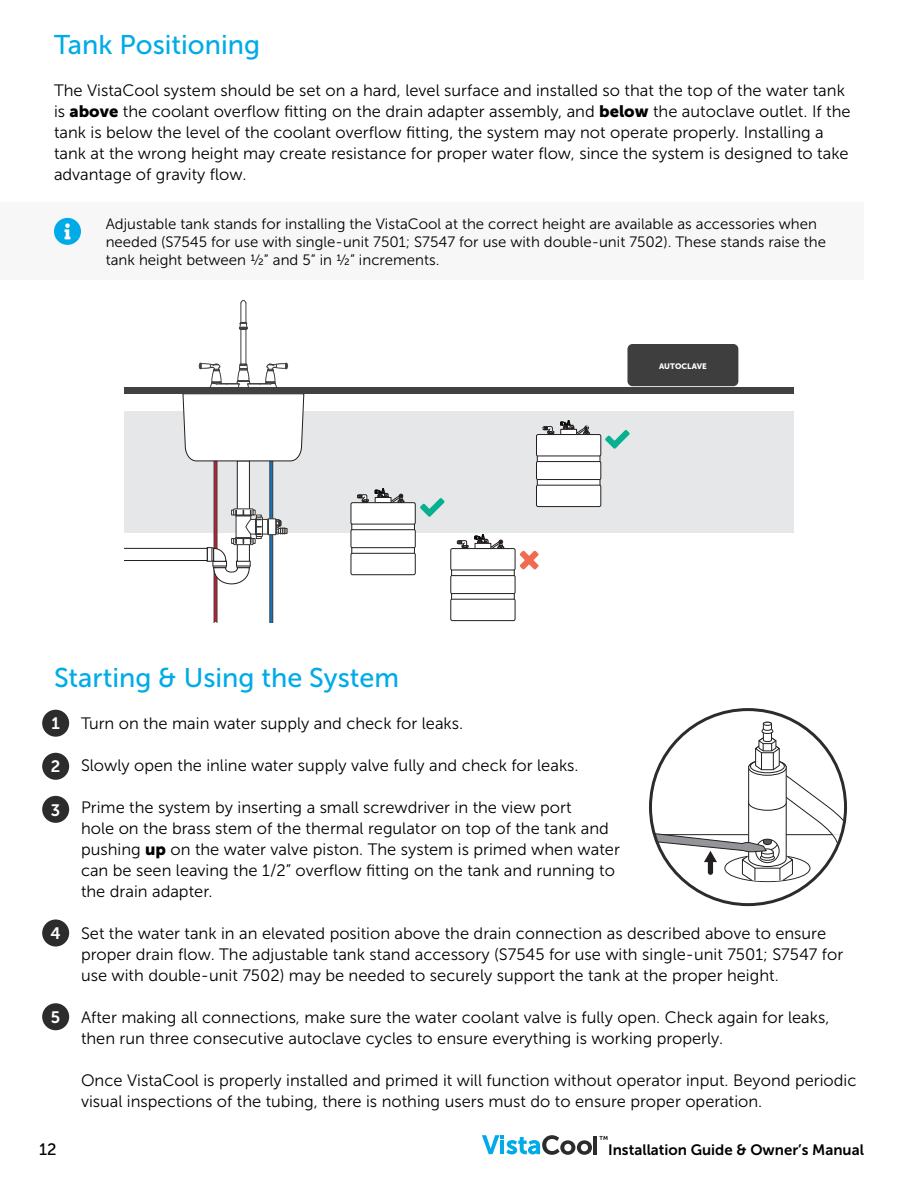
<style>
.page{position:relative;width:918px;height:1188px;background:#fff}
.page>*{position:absolute;margin:0;border:0;box-sizing:border-box;transform-origin:0 0}
.t1{font:27px "Museo Sans 500";color:#00abe7}
.t2{font:16.5px/21px "Museo Sans 300";color:#000001}
.t3{font:16.5px "Museo Sans 700";color:#fff}
.t4{font:16.5px "Museo Sans 500";color:#000001}
.t5{font:15px/18px "Museo Sans 300";color:#000001}
.t6{font:15px "Museo Sans 700";color:#000001}
.t7{font:7.95px "Museo Sans 900";color:#fff}
.t8{font:5.7px "Museo Sans 700";color:#000001}
.s1{font-family:"Museo Sans 900"}
</style>
<div class="page">
<svg style="left:482px;top:1135px;width:110px;height:20px"></svg>
<hr style="left:593px;top:1136px;width:4px;height:18px;background:#2b2c2c">
<div style="left:124px;top:412px;width:670px;height:121px;background:#e6e7e9"></div>
<hr style="left:241px;top:329px;width:1px;height:35px;background:#414042">
<hr style="left:246px;top:329px;width:1px;height:35px;background:#414042">
<svg style="left:238px;top:300px;width:10px;height:30px"></svg>
<svg style="left:124px;top:363px;width:181px;height:259px"></svg>
<div style="left:124px;top:388px;width:670px;height:6px;background:#414042"></div>
<div style="left:627px;top:344px;width:111px;height:42px;background:#3e3e3f;border-radius:5px"></div>
<svg style="left:350px;top:488px;width:94px;height:87px"></svg>
<svg style="left:536px;top:420px;width:94px;height:87px"></svg>
<svg style="left:450px;top:534px;width:88px;height:87px"></svg>
<svg style="left:650px;top:721px;width:196px;height:184px"></svg>
<div style="left:42px;top:710px;width:27px;height:27px;background:#2b2c2b;border-radius:50%"></div>
<div style="left:42px;top:753px;width:27px;height:27px;background:#2b2c2b;border-radius:50%"></div>
<div style="left:42px;top:796px;width:27px;height:27px;background:#2b2c2b;border-radius:50%"></div>
<div style="left:42px;top:920px;width:27px;height:26px;background:#2b2c2b;border-radius:50%"></div>
<div style="left:42px;top:1003px;width:27px;height:27px;background:#2b2c2b;border-radius:50%"></div>
<div style="left:0;top:203px;width:864px;height:77px;background:#f7f7f8"></div>
<div style="left:54px;top:218px;width:27px;height:27px;background:#00abe7;border-radius:50%"></div>
<svg style="left:64px;top:223px;width:6px;height:16px"></svg>
<p class="t1" style="left:54px;top:30px;width:208px">Tank Positioning</p>
<p class="t2" style="left:54px;top:80px;width:798px">The VistaCool system should be set on a hard, level surface and installed so that the top of the water tank is <span class="s1">above</span> the coolant overflow fitting on the drain adapter assembly, and <span class="s1">below</span> the autoclave outlet. If the tank is below the level of the coolant overflow fitting, the system may not operate properly. Installing a tank at the wrong height may create resistance for proper water flow, since the system is designed to take advantage of gravity flow.</p>
<p class="t5" style="left:106px;top:215px;width:722px">Adjustable tank stands for installing the VistaCool at the correct height are available as accessories when needed (S7545 for use with single-unit 7501; S7547 for use with double-unit 7502). These stands raise the tank height between 1/2” and 5” in 1/2” increments.</p>
<p class="t7" style="left:659px;top:362px;width:49px">AUTOCLAVE</p>
<p class="t1" style="left:54px;top:663px;width:347px">Starting &amp; Using the System</p>
<p class="t2" style="left:54px;top:713px;width:408px">1. Turn on the main water supply and check for leaks.</p>
<p class="t2" style="left:54px;top:755px;width:523px">2. Slowly open the inline water supply valve fully and check for leaks.</p>
<p class="t2" style="left:81px;top:797px;width:540px;text-indent:-27px">3. Prime the system by inserting a small screwdriver in the view port<br>hole on the brass stem of the thermal regulator on top of the tank and pushing <span class="s1">up</span> on the water valve piston. The system is primed when water can be seen leaving the 1/2” overflow fitting on the tank and running to the drain adapter.</p>
<p class="t2" style="left:81px;top:923px;width:764px;text-indent:-27px">4. Set the water tank in an elevated position above the drain connection as described above to ensure proper drain flow. The adjustable tank stand accessory (S7545 for use with single-unit 7501; S7547 for use with double-unit 7502) may be needed to securely support the tank at the proper height.</p>
<p class="t2" style="left:81px;top:1007px;width:750px;text-indent:-27px">5. After making all connections, make sure the water coolant valve is fully open. Check again for leaks, then run three consecutive autoclave cycles to ensure everything is working properly.</p>
<p class="t2" style="left:81px;top:1070px;width:777px">Once VistaCool is properly installed and primed it will function without operator input. Beyond periodic visual inspections of the tubing, there is nothing users must do to ensure proper operation.</p>
<p class="t3" style="left:51px;top:714px;width:10px">1</p>
<p class="t3" style="left:51px;top:758px;width:11px">2</p>
<p class="t3" style="left:51px;top:801px;width:11px">3</p>
<p class="t3" style="left:51px;top:924px;width:12px">4</p>
<p class="t3" style="left:51px;top:1008px;width:11px">5</p>
<p class="t8" style="left:600px;top:1135px;width:10px">TM</p>
<p class="t4" style="left:39px;top:1140px;width:19px">12</p>
<p class="t6" style="left:608px;top:1141px;width:257px">Installation Guide &amp; Owner’s Manual</p>
</div>
